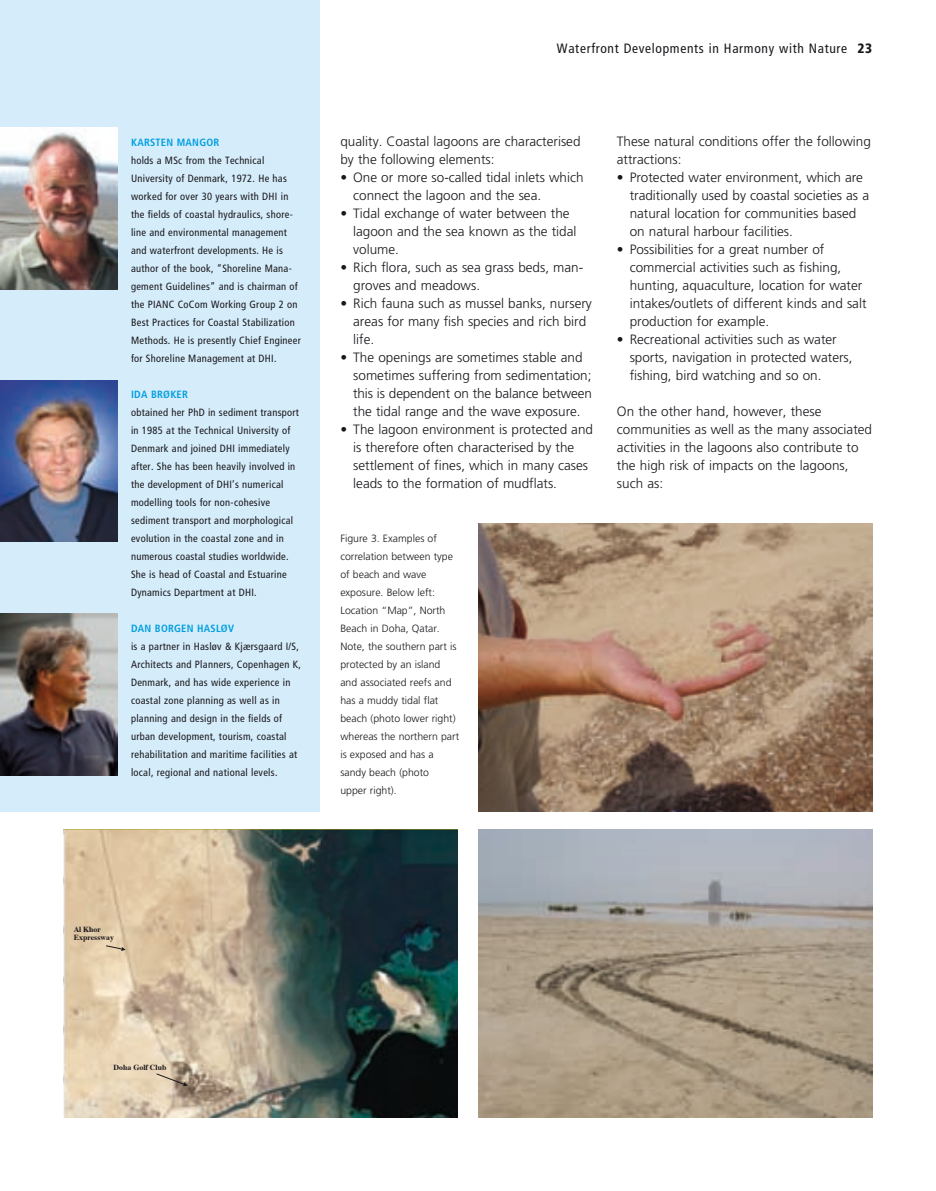
<style>
.page{position:relative;width:936px;height:1191px;background:#fff}
.page>*{position:absolute;margin:0;border:0;box-sizing:border-box;transform-origin:0 0}
.t1{font:300 13.5px/18px "Frutiger";color:#1a171c}
.t2{font:condensed 13.5px "Frutiger";letter-spacing:.05em;color:#1a171c}
.t3{font:condensed 10.5px/18px "Frutiger";letter-spacing:.025em;color:#1a171c}
.t4{font:300 10.5px/18px "Frutiger";color:#1a171c}
.t5{font:700 condensed 10.5px "Frutiger";letter-spacing:.025em;color:#009ee0}
.t6{font:700 7.8px/8.2px "Times";letter-spacing:.005em;color:#1a171c}
.s1{font-weight:900}
</style>
<div class="page">
<div style="left:0;top:0;width:319px;height:812px;background:#d5edfa"></div>
<img style="left:0;top:128px;width:117px;height:161px">
<img style="left:0;top:380px;width:117px;height:162px">
<img style="left:0;top:614px;width:117px;height:161px">
<img style="left:478px;top:524px;width:394px;height:288px">
<img style="left:478px;top:830px;width:394px;height:288px">
<svg style="left:64px;top:830px;width:393px;height:288px;background:#818071"></svg>
<svg style="left:156px;top:1073px;width:32px;height:13px"></svg>
<svg style="left:105px;top:945px;width:21px;height:6px"></svg>
<p class="t5" style="left:131px;top:136px;width:90px">KARSTEN MANGOR</p>
<p class="t3" style="left:131px;top:151px;width:171px">holds a MSc from the Technical University of Denmark, 1972. He has worked for over 30 years with DHI in the fields of coastal hydraulics, shore&shy;line and environmental management and waterfront developments. He is author of the book, “Shoreline Mana&shy;gement Guidelines” and is chairman of the PIANC CoCom Working Group 2 on Best Practices for Coastal Stabilization Methods. He is presently Chief Engineer for Shoreline Management at DHI.</p>
<p class="t5" style="left:131px;top:388px;width:58px">IDA BRØKER</p>
<p class="t3" style="left:131px;top:403px;width:169px">obtained her PhD in sediment transport in 1985 at the Technical University of Denmark and joined DHI immediately after. She has been heavily involved in the development of DHI’s numerical modelling tools for non-cohesive sediment transport and morphological evolution in the coastal zone and in numerous coastal studies worldwide.<br>She is head of Coastal and Estuarine Dynamics Department at DHI.</p>
<p class="t5" style="left:131px;top:622px;width:104px">DAN BORGEN HASLØV</p>
<p class="t3" style="left:131px;top:637px;width:171px">is a partner in Hasløv &amp; Kjærsgaard I/S, Architects and Planners, Copenhagen K, Denmark, and has wide experience in coastal zone planning as well as in planning and design in the fields of urban development, tourism, coastal rehabilitation and maritime facilities at local, regional and national levels.</p>
<p class="t2" style="left:557px;top:40px;width:317px">Waterfront Developments in Harmony with Nature <span class="s1">23</span></p>
<p class="t1" style="left:340px;top:132px;width:242px">quality. Coastal lagoons are characterised by the following elements:</p>
<p class="t1" style="left:353px;top:168px;width:232px;text-indent:-13px">• One or more so-called tidal inlets which connect the lagoon and the sea.</p>
<p class="t1" style="left:353px;top:204px;width:225px;text-indent:-13px">• Tidal exchange of water between the lagoon and the sea known as the tidal volume.</p>
<p class="t1" style="left:353px;top:258px;width:230px;text-indent:-13px">• Rich flora, such as sea grass beds, man&shy;groves and meadows.</p>
<p class="t1" style="left:353px;top:294px;width:240px;text-indent:-13px">• Rich fauna such as mussel banks, nursery areas for many fish species and rich bird life.</p>
<p class="t1" style="left:353px;top:348px;width:240px;text-indent:-13px">• The openings are sometimes stable and sometimes suffering from sedimentation; this is dependent on the balance between the tidal range and the wave exposure.</p>
<p class="t1" style="left:353px;top:420px;width:241px;text-indent:-13px">• The lagoon environment is protected and is therefore often characterised by the settlement of fines, which in many cases leads to the formation of mudflats.</p>
<p class="t4" style="left:340px;top:529px;width:120px">Figure 3. Examples of correlation between type of beach and wave exposure. Below left:<br>Location “Map”, North<br>Beach in Doha, Qatar.<br>Note, the southern part is protected by an island and associated reefs and has a muddy tidal flat beach (photo lower right) whereas the northern part is exposed and has a sandy beach (photo<br>upper right).</p>
<p class="t1" style="left:617px;top:132px;width:255px">These natural conditions offer the following attractions:</p>
<p class="t1" style="left:629px;top:168px;width:241px;text-indent:-13px">• Protected water environment, which are traditionally used by coastal societies as a natural location for communities based on natural harbour facilities.</p>
<p class="t1" style="left:629px;top:240px;width:238px;text-indent:-13px">• Possibilities for a great number of commercial activities such as fishing, hunting, aquaculture, location for water intakes/outlets of different kinds and salt production for example.</p>
<p class="t1" style="left:629px;top:330px;width:224px;text-indent:-13px">• Recreational activities such as water sports, navigation in protected waters, fishing, bird watching and so on.</p>
<p class="t1" style="left:617px;top:402px;width:257px">On the other hand, however, these communities as well as the many associated activities in the lagoons also contribute to the high risk of impacts on the lagoons, such as:</p>
<p class="t6" style="left:74px;top:925px;width:42px">Al Khor<br>Expressway</p>
<p class="t6" style="left:113px;top:1063px;width:54px">Doha Golf Club</p>
</div>
